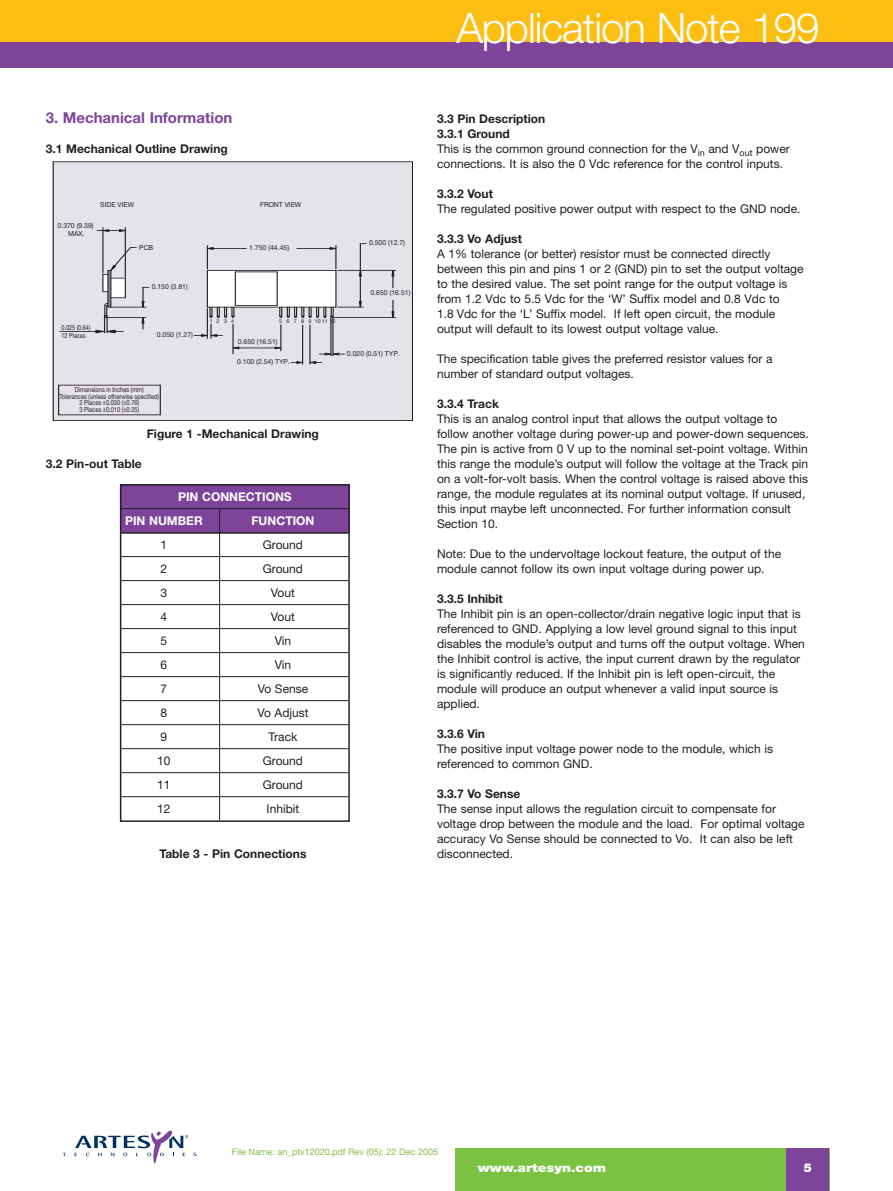
<style>
.page{position:relative;width:893px;height:1191px;background:#fff}
.page>*{position:absolute;margin:0;border:0;box-sizing:border-box;transform-origin:0 0}
.t1{font:300 42px "Helvetica Neue";letter-spacing:-.025em;color:#fff}
.t2{font:700 15px "Helvetica Neue";color:#7d449a}
.t3{font:12px/15px "Helvetica Neue";color:#231f20}
.t4{font:700 12px "Helvetica Neue";color:#231f20}
.t5{font:700 12px/24px "Helvetica Neue";color:#fff}
.t6{font:900 12px "Helvetica Neue";color:#fff;scale:1.15 1}
.t7{font:900 12px "Helvetica Neue";color:#fff}
.t8{font:9px "Helvetica Neue";color:#7bc142}
.t9{font:6.9px/7.6px "Helvetica Neue";color:#231f20;text-align:center}
.t10{font:6.9px/6.4px "Helvetica Neue";color:#231f20;text-align:center;scale:.83 1}
.t11{font:6.9px/8.4px "Helvetica Neue";color:#231f20;scale:.8 1}
.t12{font:5.4px "Helvetica Neue";letter-spacing:.235em;color:#231f20}
.s1{font-weight:700}
</style>
<div class="page">
<div style="left:120px;top:484px;width:230px;height:49px;background:#7d449a"></div>
<hr style="left:219px;top:508px;width:1px;height:312px;background:#231f20">
<hr style="left:121px;top:508px;width:227px;height:1px;background:#231f20">
<hr style="left:121px;top:532px;width:227px;height:2px;background:#231f20">
<hr style="left:121px;top:556px;width:227px;height:1px;background:#231f20">
<hr style="left:121px;top:580px;width:227px;height:1px;background:#231f20">
<hr style="left:121px;top:604px;width:227px;height:1px;background:#231f20">
<hr style="left:121px;top:628px;width:227px;height:1px;background:#231f20">
<hr style="left:121px;top:652px;width:227px;height:1px;background:#231f20">
<hr style="left:121px;top:676px;width:227px;height:1px;background:#231f20">
<hr style="left:121px;top:700px;width:227px;height:1px;background:#231f20">
<hr style="left:121px;top:724px;width:227px;height:1px;background:#231f20">
<hr style="left:121px;top:748px;width:227px;height:1px;background:#231f20">
<hr style="left:121px;top:772px;width:227px;height:1px;background:#231f20">
<hr style="left:121px;top:796px;width:227px;height:1px;background:#231f20">
<div style="left:120px;top:484px;width:230px;height:338px;border:2px solid #231f20"></div>
<div style="left:455px;top:1148px;width:374px;height:43px;background:#7bc142"></div>
<div style="left:0;top:0;width:893px;height:43px;background:#fdbe12"></div>
<svg style="left:75px;top:1130px;width:122px;height:33px"></svg>
<div style="left:787px;top:1148px;width:42px;height:43px;background:#7d449a"></div>
<div style="left:0;top:43px;width:893px;height:25px;background:#7d449a"></div>
<div style="left:53px;top:162px;width:360px;height:258px;background:#e5e2ea"></div>
<div style="left:53px;top:161px;width:360px;height:260px;border:1px solid #231f20"></div>
<svg style="left:391px;top:271px;width:3px;height:17px"></svg>
<svg style="left:391px;top:300px;width:3px;height:17px"></svg>
<hr style="left:125px;top:228px;width:1px;height:49px;background:#231f20">
<hr style="left:103px;top:228px;width:1px;height:45px;background:#231f20">
<svg style="left:97px;top:229px;width:29px;height:3px"></svg>
<hr style="left:302px;top:325px;width:1px;height:39px;background:#231f20">
<hr style="left:310px;top:325px;width:1px;height:39px;background:#231f20">
<svg style="left:309px;top:361px;width:13px;height:3px"></svg>
<svg style="left:291px;top:361px;width:11px;height:3px"></svg>
<hr style="left:207px;top:308px;width:1px;height:30px;background:#231f20">
<svg style="left:194px;top:324px;width:29px;height:14px"></svg>
<hr style="left:338px;top:270px;width:58px;height:1px;background:#231f20">
<hr style="left:334px;top:317px;width:62px;height:1px;background:#231f20">
<hr style="left:233px;top:324px;width:1px;height:30px;background:#231f20">
<hr style="left:239px;top:348px;width:36px;height:1px;background:#231f20">
<svg style="left:275px;top:325px;width:7px;height:26px"></svg>
<svg style="left:233px;top:346px;width:6px;height:3px"></svg>
<svg style="left:207px;top:243px;width:159px;height:75px"></svg>
<hr style="left:60px;top:331px;width:36px;height:1px;background:#231f20">
<svg style="left:95px;top:247px;width:54px;height:86px"></svg>
<hr style="left:331px;top:316px;width:1px;height:40px;background:#231f20">
<hr style="left:333px;top:316px;width:1px;height:40px;background:#231f20">
<svg style="left:319px;top:353px;width:25px;height:2px"></svg>
<p class="t2" style="left:46px;top:112px;width:188px">3. Mechanical Information</p>
<p class="t4" style="left:46px;top:144px;width:184px">3.1 Mechanical Outline Drawing</p>
<p class="t9" style="left:100px;top:202px;width:35px">SIDE VIEW</p>
<p class="t9" style="left:260px;top:202px;width:43px">FRONT VIEW</p>
<p class="t9" style="left:58px;top:222px;width:38px">0.370 (9.39)<br>MAX.</p>
<p class="t9" style="left:139px;top:244px;width:16px">PCB</p>
<p class="t9" style="left:249px;top:244px;width:41px">1.750 (44.45)</p>
<p class="t9" style="left:369px;top:239px;width:38px">0.500 (12.7)</p>
<p class="t11" style="left:62px;top:324px;width:38px">0.025 (0.64)<br>12 Places</p>
<p class="t9" style="left:152px;top:283px;width:38px">0.150 (3.81)</p>
<p class="t9" style="left:157px;top:331px;width:38px">0.050 (1.27)</p>
<p class="t10" style="left:62px;top:387px;width:118px">Dimensions in Inches (mm)<br>olerances (unless otherwise specified)<br>2 Places 0.030 ( 0.76)<br>Places 0.010 ( 0.25)</p>
<p class="t12" style="left:217px;top:319px;width:19px">234</p>
<p class="t9" style="left:238px;top:339px;width:41px">0.650 (16.51)</p>
<p class="t12" style="left:287px;top:319px;width:50px">6 7 8 9 101112</p>
<p class="t9" style="left:237px;top:359px;width:54px">0.100 (2.54) TYP.</p>
<p class="t4" style="left:147px;top:429px;width:174px">Figure 1 -Mechanical Drawing</p>
<p class="t4" style="left:46px;top:459px;width:97px">3.2 Pin-out Table</p>
<p class="t5" style="left:125px;top:485px;width:168px;text-indent:53px">PIN CONNECTIONS<br>PIN NUMBER</p>
<p class="t5" style="left:252px;top:509px;width:64px">FUNCTION</p>
<p class="t3" style="left:161px;top:538px;width:8px">1</p>
<p class="t3" style="left:263px;top:538px;width:42px">Ground</p>
<p class="t3" style="left:161px;top:562px;width:8px">2</p>
<p class="t3" style="left:263px;top:562px;width:42px">Ground</p>
<p class="t3" style="left:161px;top:586px;width:8px">3</p>
<p class="t3" style="left:271px;top:586px;width:26px">Vout</p>
<p class="t3" style="left:161px;top:610px;width:8px">4</p>
<p class="t3" style="left:271px;top:610px;width:26px">Vout</p>
<p class="t3" style="left:161px;top:634px;width:8px">5</p>
<p class="t3" style="left:275px;top:634px;width:18px">Vin</p>
<p class="t3" style="left:161px;top:658px;width:8px">6</p>
<p class="t3" style="left:275px;top:658px;width:18px">Vin</p>
<p class="t3" style="left:161px;top:682px;width:8px">7</p>
<p class="t3" style="left:258px;top:682px;width:52px">Vo Sense</p>
<p class="t3" style="left:161px;top:706px;width:8px">8</p>
<p class="t3" style="left:257px;top:706px;width:53px">Vo Adjust</p>
<p class="t3" style="left:161px;top:730px;width:8px">9</p>
<p class="t3" style="left:269px;top:730px;width:30px">Track</p>
<p class="t3" style="left:157px;top:754px;width:15px">10</p>
<p class="t3" style="left:263px;top:754px;width:42px">Ground</p>
<p class="t3" style="left:157px;top:778px;width:15px">11</p>
<p class="t3" style="left:263px;top:778px;width:42px">Ground</p>
<p class="t3" style="left:157px;top:802px;width:15px">12</p>
<p class="t3" style="left:267px;top:802px;width:34px">Inhibit</p>
<p class="t9" style="left:371px;top:290px;width:41px">0.650 (16.51)</p>
<p class="t9" style="left:347px;top:350px;width:54px">0.020 (0.51) TYP.</p>
<p class="t4" style="left:159px;top:849px;width:149px">Table 3 - Pin Connections</p>
<h1 class="t1" style="left:456px;top:13px;width:364px">Application Note 199</h1>
<p class="t3" style="left:437px;top:112px;width:354px"><span class="s1">3.3 Pin Description<br>3.3.1 Ground<br></span>This is the common ground connection for the V<sub>in</sub> and V<sub>out</sub> power connections. It is also the 0 Vdc reference for the control inputs.</p>
<p class="t4" style="left:437px;top:189px;width:57px">3.3.2 Vout</p>
<p class="t3" style="left:437px;top:202px;width:365px">The regulated positive power output with respect to the GND node.</p>
<p class="t4" style="left:437px;top:234px;width:86px">3.3.3 Vo Adjust</p>
<p class="t3" style="left:437px;top:247px;width:368px">A 1% tolerance (or better) resistor must be connected directly between this pin and pins 1 or 2 (GND) pin to set the output voltage to the desired value. The set point range for the output voltage is from 1.2 Vdc to 5.5 Vdc for the ‘W’ Suffix model and 0.8 Vdc to<br>1.8 Vdc for the ‘L’ Suffix model. If left open circuit, the module output will default to its lowest output voltage value.</p>
<p class="t3" style="left:437px;top:352px;width:337px">The specification table gives the preferred resistor values for a number of standard output voltages.</p>
<p class="t4" style="left:437px;top:399px;width:63px">3.3.4 Track</p>
<p class="t3" style="left:437px;top:412px;width:373px">This is an analog control input that allows the output voltage to follow another voltage during power-up and power-down sequences.<br>The pin is active from 0 V up to the nominal set-point voltage. Within this range the module’s output will follow the voltage at the Track pin on a volt-for-volt basis. When the control voltage is raised above this range, the module regulates at its nominal output voltage. If unused, this input maybe left unconnected. For further information consult Section 10.</p>
<p class="t3" style="left:437px;top:547px;width:346px">Note: Due to the undervoltage lockout feature, the output of the module cannot follow its own input voltage during power up.</p>
<p class="t4" style="left:437px;top:594px;width:67px">3.3.5 Inhibit</p>
<p class="t3" style="left:437px;top:607px;width:369px">The Inhibit pin is an open-collector/drain negative logic input that is referenced to GND. Applying a low level ground signal to this input disables the module’s output and turns off the output voltage. When the Inhibit control is active, the input current drawn by the regulator is significantly reduced. If the Inhibit pin is left open-circuit, the module will produce an output whenever a valid input source is applied.</p>
<p class="t4" style="left:437px;top:729px;width:49px">3.3.6 Vin</p>
<p class="t3" style="left:437px;top:742px;width:338px">The positive input voltage power node to the module, which is referenced to common GND.</p>
<p class="t4" style="left:437px;top:789px;width:85px">3.3.7 Vo Sense</p>
<p class="t3" style="left:437px;top:802px;width:369px">The sense input allows the regulation circuit to compensate for voltage drop between the module and the load. For optimal voltage accuracy Vo Sense should be connected to Vo. It can also be left disconnected.</p>
<p class="t8" style="left:232px;top:1148px;width:208px">File Name: an_ptv12020.pdf Rev (05): 22 Dec 2005</p>
<p class="t6" style="left:478px;top:1163px;width:113px">www.artesyn.com</p>
<p class="t7" style="left:804px;top:1163px;width:10px">5</p>
</div>
